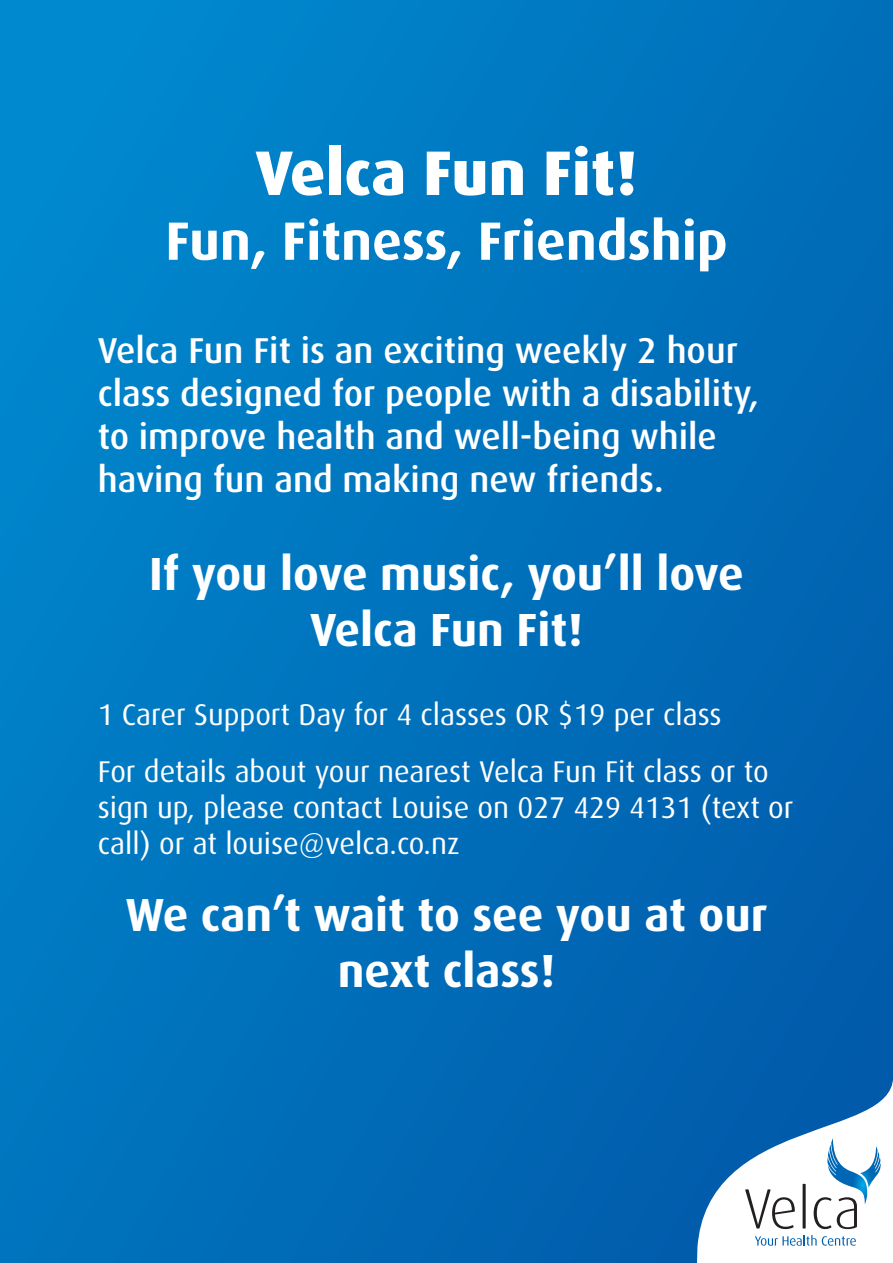
<style>
.page{position:relative;width:893px;height:1263px;background:#fff}
.page>*{position:absolute;margin:0;border:0;box-sizing:border-box;transform-origin:0 0}
.t1{font:800 63px "Dax";color:#fff}
.t2{font:700 54px "Dax";color:#fff}
.t3{font:700 46.5px/55.8px "Dax";color:#fff;text-align:center}
.t4{font:500 36px/43.2px "Dax";color:#fff}
.t5{font:30px/57.3px "Dax";color:#fff}
</style>
<div class="page">
<div style="left:0;top:0;width:893px;height:1263px;background:linear-gradient(to bottom,#0081c8,#0068b5)"></div>
<svg style="left:697px;top:42px;width:196px;height:1221px;background:#106fb7"></svg>
<svg style="left:745px;top:1189px;width:50px;height:40px"></svg>
<hr style="left:803px;top:1184px;width:3px;height:44px;background:#231f20">
<svg style="left:814px;top:1138px;width:67px;height:91px"></svg>
<svg style="left:755px;top:1235px;width:101px;height:11px"></svg>
<h1 class="t1" style="left:256px;top:146px;width:383px">Velca Fun Fit!</h1>
<h2 class="t2" style="left:165px;top:218px;width:564px">Fun, Fitness, Friendship</h2>
<p class="t4" style="left:98px;top:331px;width:663px">Velca Fun Fit is an exciting weekly 2 hour class designed for people with a disability, to improve health and well-being while having fun and making new friends.</p>
<h3 class="t3" style="left:149px;top:549px;width:596px">If you love music, you’ll love<br>Velca Fun Fit!</h3>
<p class="t5" style="left:98px;top:688px;width:672px">1 Carer Support Day for 4 classes OR $19 per class<br>For details about your nearest Velca Fun Fit class or to</p>
<p class="t5" style="left:98px;top:791px;width:697px;line-height:36px">sign up, please contact Louise on 027 429 4131 (text or call) or at louise@velca.co.nz</p>
<h3 class="t3" style="left:125px;top:890px;width:644px">We can’t wait to see you at our next class!</h3>
</div>
